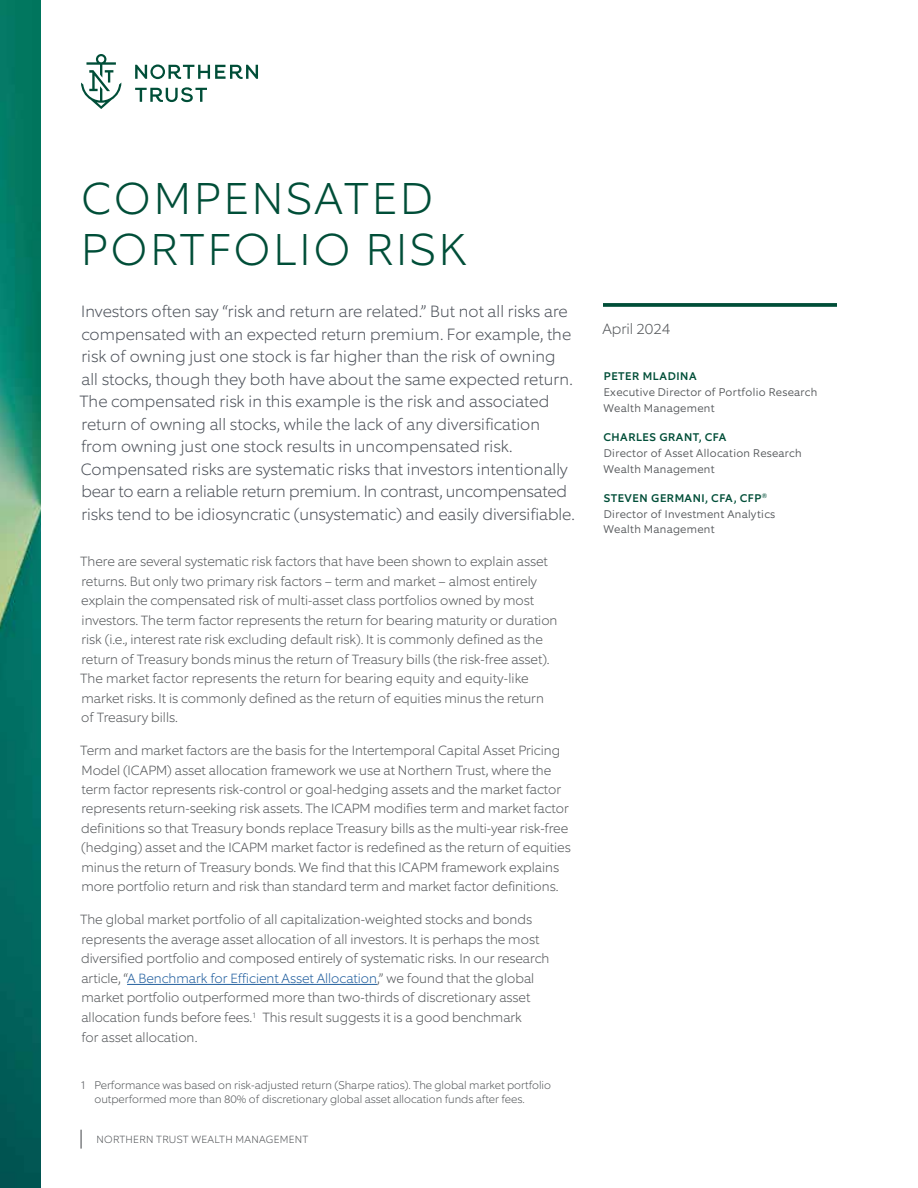
<style>
.page{position:relative;width:918px;height:1188px;background:#fff}
.page>*{position:absolute;margin:0;border:0;box-sizing:border-box;transform-origin:0 0}
.t1{font:200 45px/51px "Equip";letter-spacing:.07em;color:#004e38}
.t2{font:200 16.5px/22.5px "Equip";letter-spacing:.005em;color:#4d525a}
.t3{font:200 15px "Equip";letter-spacing:-.005em;color:#54575a}
.t4{font:200 13.5px/19.5px "Equip";color:#54575a}
.t5{font:300 11.25px/15.8px "Equip";letter-spacing:.02em;color:#54575a}
.t6{font:200 11.25px/13.5px "Equip";color:#54575a}
.t7{font:500 11.25px "Equip";letter-spacing:.05em;color:#004e38}
.t8{font:200 10.5px "Equip";letter-spacing:.03em;color:#54575a}
.s1{color:#215e9e}
.s2{font-weight:500;color:#004e38}
</style>
<div class="page">
<svg style="left:81px;top:1130px;width:1px;height:19px"></svg>
<hr style="left:127px;top:984px;width:250px;height:1px;background:#215e9e">
<svg style="left:603px;top:303px;width:234px;height:4px"></svg>
<img style="left:0;top:0;width:41px;height:1188px">
<svg style="left:135px;top:64px;width:123px;height:38px"></svg>
<svg style="left:81px;top:54px;width:40px;height:55px"></svg>
<h1 class="t1" style="left:81px;top:172px;width:387px">COMPENSATED<br>PORTFOLIO RISK</h1>
<p class="t2" style="left:80px;top:300px;width:496px">Investors often say “risk and return are related.” But not all risks are compensated with an expected return premium. For example, the risk of owning just one stock is far higher than the risk of owning<br>all stocks, though they both have about the same expected return.<br>The compensated risk in this example is the risk and associated return of owning all stocks, while the lack of any diversification from owning just one stock results in uncompensated risk.<br>Compensated risks are systematic risks that investors intentionally bear to earn a reliable return premium. In contrast, uncompensated risks tend to be idiosyncratic (unsystematic) and easily diversifiable.</p>
<p class="t4" style="left:80px;top:552px;width:479px">There are several systematic risk factors that have been shown to explain asset returns. But only two primary risk factors – term and market – almost entirely explain the compensated risk of multi-asset class portfolios owned by most investors. The term factor represents the return for bearing maturity or duration risk (i.e., interest rate risk excluding default risk). It is commonly defined as the return of Treasury bonds minus the return of Treasury bills (the risk-free asset).<br>The market factor represents the return for bearing equity and equity-like market risks. It is commonly defined as the return of equities minus the return of Treasury bills.</p>
<p class="t4" style="left:80px;top:741px;width:492px">Term and market factors are the basis for the Intertemporal Capital Asset Pricing Model (ICAPM) asset allocation framework we use at Northern Trust, where the term factor represents risk-control or goal-hedging assets and the market factor represents return-seeking risk assets. The ICAPM modifies term and market factor definitions so that Treasury bonds replace Treasury bills as the multi-year risk-free (hedging) asset and the ICAPM market factor is redefined as the return of equities minus the return of Treasury bonds. We find that this ICAPM framework explains more portfolio return and risk than standard term and market factor definitions.</p>
<p class="t4" style="left:80px;top:910px;width:471px">The global market portfolio of all capitalization-weighted stocks and bonds represents the average asset allocation of all investors. It is perhaps the most diversified portfolio and composed entirely of systematic risks. In our research article, “<span class="s1">A Benchmark for Efficient Asset Allocation</span>,” we found that the global market portfolio outperformed more than two-thirds of discretionary asset allocation funds before fees.<sup>1</sup> This result suggests it is a good benchmark<br>for asset allocation.</p>
<p class="t6" style="left:94px;top:1079px;width:458px;text-indent:-14px">1 Performance was based on risk-adjusted return (Sharpe ratios). The global market portfolio outperformed more than 80% of discretionary global asset allocation funds after fees.</p>
<p class="t8" style="left:97px;top:1132px;width:213px">NORTHERN TRUST WEALTH MANAGEMENT</p>
<p class="t3" style="left:603px;top:319px;width:69px">April 2024</p>
<p class="t7" style="left:604px;top:369px;width:94px">PETER MLADINA</p>
<p class="t5" style="left:604px;top:384px;width:215px">Executive Director of Portfolio Research<br>Wealth Management</p>
<p class="t7" style="left:604px;top:430px;width:124px">CHARLES GRANT, CFA</p>
<p class="t5" style="left:604px;top:445px;width:200px">Director of Asset Allocation Research<br>Wealth Management</p>
<p class="t5" style="left:604px;top:490px;width:173px"><span class="s2">STEVEN GERMANI, CFA, CFP</span><sup>®<br></sup>Director of Investment Analytics<br>Wealth Management</p>
</div>
